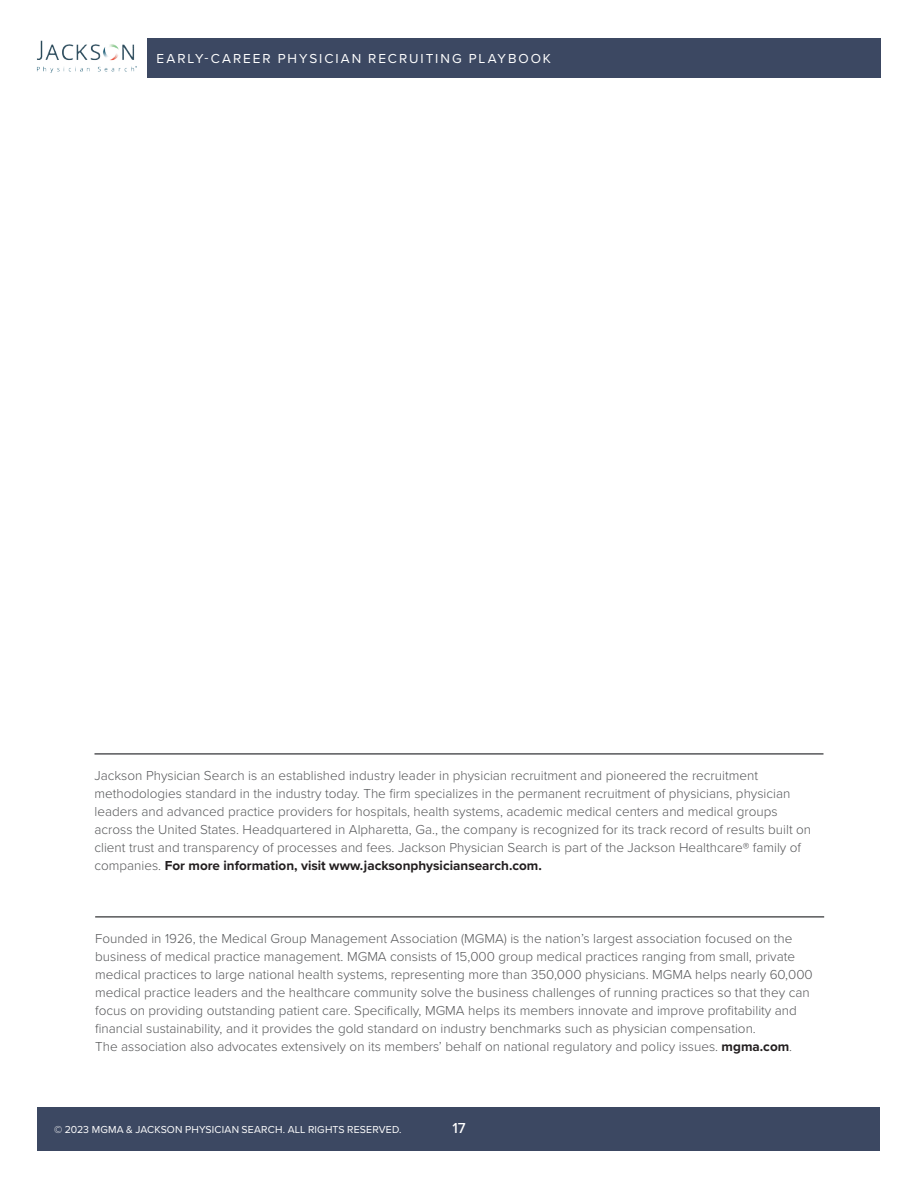
<style>
.page{position:relative;width:918px;height:1188px;background:#fff}
.page>*{position:absolute;margin:0;border:0;box-sizing:border-box;transform-origin:0 0}
.t1{font:500 15px "Proxima Nova";color:#fff}
.t2{font:300 13.5px/18px "Proxima Nova";color:#57585a}
.t3{font:13.5px "Proxima Nova";letter-spacing:.145em;color:#fff}
.t4{font:10.5px "Proxima Nova";letter-spacing:.015em;color:#fff}
.s1{font-weight:700;color:#231f20}
</style>
<div class="page">
<div style="left:37px;top:1107px;width:843px;height:43px;background:#3c4862"></div>
<hr style="left:95px;top:916px;width:729px;height:2px;background:#57585a">
<hr style="left:94px;top:753px;width:730px;height:2px;background:#57585a">
<div style="left:147px;top:38px;width:733px;height:40px;background:#3c4862"></div>
<img style="left:37px;top:40px;width:100px;height:33px">
<p class="t3" style="left:157px;top:48px;width:396px">EARLY-CAREER PHYSICIAN RECRUITING PLAYBOOK</p>
<p class="t2" style="left:94px;top:765px;width:718px">Jackson Physician Search is an established industry leader in physician recruitment and pioneered the recruitment methodologies standard in the industry today. The firm specializes in the permanent recruitment of physicians, physician leaders and advanced practice providers for hospitals, health systems, academic medical centers and medical groups across the United States. Headquartered in Alpharetta, Ga., the company is recognized for its track record of results built on client trust and transparency of processes and fees. Jackson Physician Search is part of the Jackson Healthcare® family of companies. <span class="s1">For more information, visit www.jacksonphysiciansearch.com.</span></p>
<p class="t2" style="left:95px;top:928px;width:719px">Founded in 1926, the Medical Group Management Association (MGMA) is the nation’s largest association focused on the business of medical practice management. MGMA consists of 15,000 group medical practices ranging from small, private medical practices to large national health systems, representing more than 350,000 physicians. MGMA helps nearly 60,000 medical practice leaders and the healthcare community solve the business challenges of running practices so that they can focus on providing outstanding patient care. Specifically, MGMA helps its members innovate and improve profitability and financial sustainability, and it provides the gold standard on industry benchmarks such as physician compensation.<br>The association also advocates extensively on its members’ behalf on national regulatory and policy issues. <span class="s1">mgma.com</span>.</p>
<p class="t4" style="left:54px;top:1122px;width:349px">© 2023 MGMA &amp; JACKSON PHYSICIAN SEARCH. ALL RIGHTS RESERVED.</p>
<p class="t1" style="left:452px;top:1116px;width:15px">17</p>
</div>
